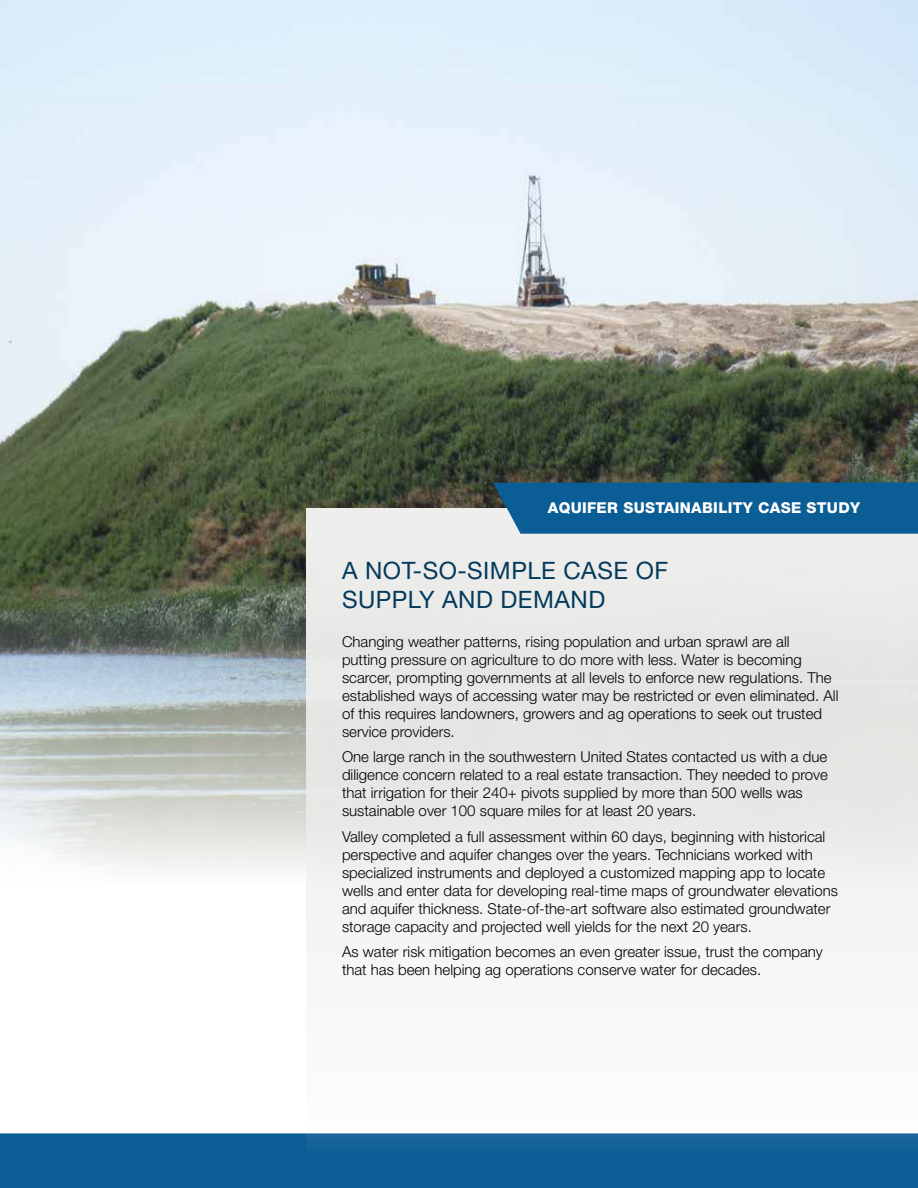
<style>
.page{position:relative;width:918px;height:1188px;background:#fff}
.page>*{position:absolute;margin:0;border:0;box-sizing:border-box;transform-origin:0 0}
.t1{font:24px/28.8px "Helvetica Neue LT Pro";letter-spacing:.02em;color:#043a5c}
.t2{font:300 15px/18px "Helvetica Neue LT Pro";color:#000}
.t3{font:800 15px "Helvetica Neue LT Pro";letter-spacing:.02em;color:#fff}
</style>
<div class="page">
<div style="left:0;top:1133px;width:918px;height:55px;background:#0b5d95"></div>
<img style="left:0;top:0;width:918px;height:868px">
<svg style="left:306px;top:508px;width:612px;height:644px;fill:#ededec"></svg>
<svg style="left:493px;top:482px;width:425px;height:52px;background:#136195"></svg>
<p class="t3" style="left:548px;top:499px;width:314px">AQUIFER SUSTAINABILITY CASE STUDY</p>
<h1 class="t1" style="left:342px;top:555px;width:328px">A NOT-SO-SIMPLE CASE OF<br>SUPPLY AND DEMAND</h1>
<p class="t2" style="left:342px;top:632px;width:498px">Changing weather patterns, rising population and urban sprawl are all<br>putting pressure on agriculture to do more with less. Water is becoming scarcer, prompting governments at all levels to enforce new regulations. The established ways of accessing water may be restricted or even eliminated. All of this requires landowners, growers and ag operations to seek out trusted service providers.</p>
<p class="t2" style="left:342px;top:748px;width:488px">One large ranch in the southwestern United States contacted us with a due diligence concern related to a real estate transaction. They needed to prove that irrigation for their 240+ pivots supplied by more than 500 wells was sustainable over 100 square miles for at least 20 years.</p>
<p class="t2" style="left:342px;top:827px;width:497px">Valley completed a full assessment within 60 days, beginning with historical perspective and aquifer changes over the years. Technicians worked with specialized instruments and deployed a customized mapping app to locate wells and enter data for developing real-time maps of groundwater elevations and aquifer thickness. State-of-the-art software also estimated groundwater storage capacity and projected well yields for the next 20 years.</p>
<p class="t2" style="left:342px;top:943px;width:482px">As water risk mitigation becomes an even greater issue, trust the company that has been helping ag operations conserve water for decades.</p>
</div>
